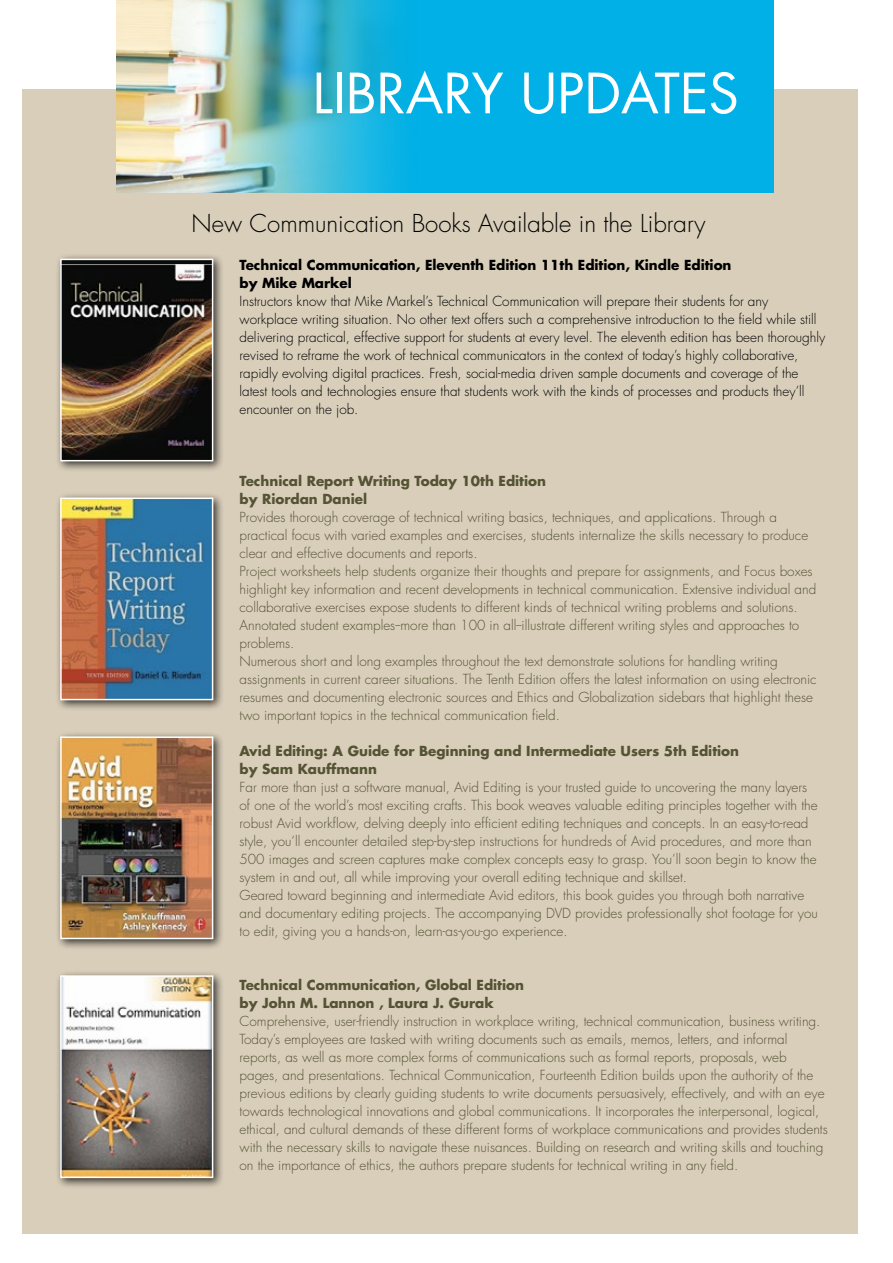
<style>
.page{position:relative;width:893px;height:1263px;background:#fff}
.page>*{position:absolute;margin:0;border:0;box-sizing:border-box;transform-origin:0 0}
.t1{font:54px "Futura";color:#fff}
.t2{font:300 24px "Futura";color:#000}
.t3{font:300 13.5px/18px "Futura";color:#545334}
.t4{font:300 13.5px/18px "Futura";color:#000}
.t5{font:700 13.5px/18px "Futura";color:#545334}
.t6{font:700 13.5px/18px "Futura";color:#000}
</style>
<div class="page">
<div style="left:23px;top:90px;width:835px;height:1144px;background:#d9ceba"></div>
<div style="left:116px;top:0;width:658px;height:192px;background:#00b0e6"></div>
<img style="left:116px;top:0;width:279px;height:192px">
<div style="left:55px;top:253px;width:170px;height:220px;background:#000;opacity:.75"></div>
<img style="left:63px;top:265px;width:147px;height:193px">
<div style="left:60px;top:259px;width:153px;height:202px;border:2px solid #fff"></div>
<div style="left:55px;top:492px;width:170px;height:219px;background:#000;opacity:.75"></div>
<img style="left:63px;top:500px;width:147px;height:197px">
<div style="left:60px;top:497px;width:153px;height:203px;border:2px solid #fff"></div>
<div style="left:55px;top:731px;width:170px;height:219px;background:#000;opacity:.75"></div>
<img style="left:63px;top:739px;width:147px;height:197px">
<div style="left:60px;top:736px;width:153px;height:203px;border:2px solid #fff"></div>
<div style="left:55px;top:970px;width:170px;height:219px;background:#000;opacity:.75"></div>
<img style="left:63px;top:978px;width:147px;height:197px">
<div style="left:60px;top:975px;width:153px;height:203px;border:2px solid #fff"></div>
<h1 class="t1" style="left:313px;top:59px;width:428px">LIBRARY UPDATES</h1>
<h2 class="t2" style="left:192px;top:209px;width:516px">New Communication Books Available in the Library</h2>
<p class="t6" style="left:240px;top:256px;width:493px">Technical Communication, Eleventh Edition 11th Edition, Kindle Edition by Mike Markel</p>
<p class="t4" style="left:240px;top:293px;width:587px">Instructors know that Mike Markel’s Technical Communication will prepare their students for any workplace writing situation. No other text offers such a comprehensive introduction to the field while still delivering practical, effective support for students at every level. The eleventh edition has been thoroughly revised to reframe the work of technical communicators in the context of today’s highly collaborative, rapidly evolving digital practices. Fresh, social-media driven sample documents and coverage of the latest tools and technologies ensure that students work with the kinds of processes and products they’ll encounter on the job.</p>
<p class="t5" style="left:240px;top:472px;width:308px">Technical Report Writing Today 10th Edition by Riordan Daniel</p>
<p class="t3" style="left:240px;top:509px;width:579px">Provides thorough coverage of technical writing basics, techniques, and applications. Through a practical focus with varied examples and exercises, students internalize the skills necessary to produce clear and effective documents and reports.<br>Project worksheets help students organize their thoughts and prepare for assignments, and Focus boxes highlight key information and recent developments in technical communication. Extensive individual and collaborative exercises expose students to different kinds of technical writing problems and solutions.<br>Annotated student examples--more than 100 in all--illustrate different writing styles and approaches to problems.<br>Numerous short and long examples throughout the text demonstrate solutions for handling writing assignments in current career situations. The Tenth Edition offers the latest information on using electronic resumes and documenting electronic sources and Ethics and Globalization sidebars that highlight these two important topics in the technical communication field.</p>
<p class="t5" style="left:240px;top:742px;width:501px">Avid Editing: A Guide for Beginning and Intermediate Users 5th Edition by Sam Kauffmann</p>
<p class="t3" style="left:240px;top:779px;width:580px">Far more than just a software manual, Avid Editing is your trusted guide to uncovering the many layers of one of the world’s most exciting crafts. This book weaves valuable editing principles together with the robust Avid workflow, delving deeply into efficient editing techniques and concepts. In an easy-to-read style, you’ll encounter detailed step-by-step instructions for hundreds of Avid procedures, and more than 500 images and screen captures make complex concepts easy to grasp. You’ll soon begin to know the system in and out, all while improving your overall editing technique and skillset.<br>Geared toward beginning and intermediate Avid editors, this book guides you through both narrative and documentary editing projects. The accompanying DVD provides professionally shot footage for you to edit, giving you a hands-on, learn-as-you-go experience.</p>
<p class="t5" style="left:240px;top:976px;width:286px">Technical Communication, Global Edition by John M. Lannon , Laura J. Gurak</p>
<p class="t3" style="left:240px;top:1012px;width:590px">Comprehensive, user-friendly instruction in workplace writing, technical communication, business writing.<br>Today’s employees are tasked with writing documents such as emails, memos, letters, and informal reports, as well as more complex forms of communications such as formal reports, proposals, web pages, and presentations. Technical Communication, Fourteenth Edition builds upon the authority of the previous editions by clearly guiding students to write documents persuasively, effectively, and with an eye towards technological innovations and global communications. It incorporates the interpersonal, logical, ethical, and cultural demands of these different forms of workplace communications and provides students with the necessary skills to navigate these nuisances. Building on research and writing skills and touching on the importance of ethics, the authors prepare students for technical writing in any field.</p>
</div>
